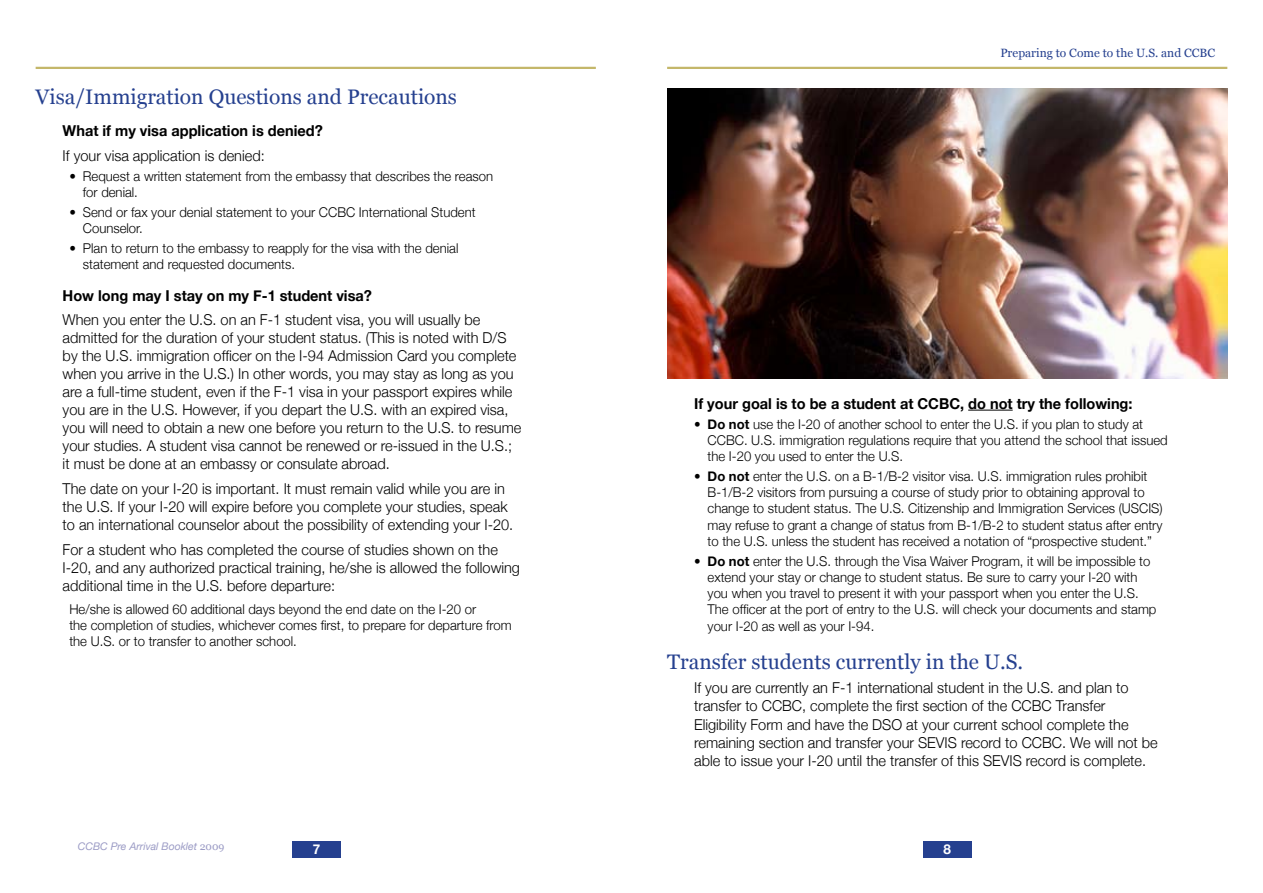
<style>
.page{position:relative;width:1263px;height:893px;background:#fff}
.page>*{position:absolute;margin:0;border:0;box-sizing:border-box;transform-origin:0 0}
.t1{font:21px "Georgia";color:#25408f}
.t2{font:300 15px/18px "Helvetica Neue";color:#000}
.t3{font:700 15px "Helvetica Neue";color:#000}
.t4{font:300 13.5px/16.2px "Helvetica Neue";color:#000}
.t5{font:700 13.5px "Helvetica Neue";color:#fff}
.t6{font:12px "Georgia";color:#25408f}
.t7{font:italic 10.5px "Helvetica Neue";color:#9b9bc5}
.s1{font-weight:700}
.s2{font-family:"Georgia";font-style:normal}
</style>
<div class="page">
<hr style="left:36px;top:67px;width:560px;height:2px;background:#c4b76a">
<div style="left:292px;top:841px;width:48px;height:16px;background:#25408f"></div>
<hr style="left:667px;top:67px;width:560px;height:2px;background:#c4b76a">
<div style="left:923px;top:841px;width:48px;height:16px;background:#25408f"></div>
<hr style="left:968px;top:410px;width:45px;height:1px;background:#000">
<img style="left:667px;top:89px;width:560px;height:289px">
<h1 class="t1" style="left:36px;top:84px;width:423px">Visa/Immigration Questions and Precautions</h1>
<p class="t3" style="left:63px;top:121px;width:262px">What if my visa application is denied?</p>
<p class="t2" style="left:63px;top:146px;width:204px">If your visa application is denied:</p>
<p class="t4" style="left:83px;top:167px;width:412px;text-indent:-14px">• Request a written statement from the embassy that describes the reason for denial.</p>
<p class="t4" style="left:83px;top:204px;width:394px;text-indent:-14px">• Send or fax your denial statement to your CCBC International Student<br>Counselor.</p>
<p class="t4" style="left:83px;top:240px;width:377px;text-indent:-14px">• Plan to return to the embassy to reapply for the visa with the denial statement and requested documents.</p>
<p class="t3" style="left:63px;top:286px;width:311px">How long may I stay on my F-1 student visa?</p>
<p class="t2" style="left:63px;top:311px;width:460px">When you enter the U.S. on an F-1 student visa, you will usually be admitted for the duration of your student status. (This is noted with D/S by the U.S. immigration officer on the I-94 Admission Card you complete when you arrive in the U.S.) In other words, you may stay as long as you are a full-time student, even if the F-1 visa in your passport expires while you are in the U.S. However, if you depart the U.S. with an expired visa, you will need to obtain a new one before you return to the U.S. to resume your studies. A student visa cannot be renewed or re-issued in the U.S.; it must be done at an embassy or consulate abroad.</p>
<p class="t2" style="left:63px;top:480px;width:452px">The date on your I-20 is important. It must remain valid while you are in the U.S. If your I-20 will expire before you complete your studies, speak to an international counselor about the possibility of extending your I-20.</p>
<p class="t2" style="left:63px;top:540px;width:459px">For a student who has completed the course of studies shown on the<br>I-20, and any authorized practical training, he/she is allowed the following additional time in the U.S. before departure:</p>
<p class="t4" style="left:69px;top:601px;width:444px">He/she is allowed 60 additional days beyond the end date on the I-20 or<br>the completion of studies, whichever comes first, to prepare for departure from the U.S. or to transfer to another school.</p>
<p class="t6" style="left:1000px;top:46px;width:216px">Preparing to Come to the U.S. and CCBC</p>
<p class="t3" style="left:694px;top:394px;width:440px">If your goal is to be a student at CCBC, do not try the following:</p>
<p class="t4" style="left:708px;top:415px;width:462px;text-indent:-14px">• <span class="s1">Do not</span> use the I-20 of another school to enter the U.S. if you plan to study at<br>CCBC. U.S. immigration regulations require that you attend the school that issued the I-20 you used to enter the U.S.</p>
<p class="t4" style="left:708px;top:468px;width:457px;text-indent:-14px">• <span class="s1">Do not</span> enter the U.S. on a B-1/B-2 visitor visa. U.S. immigration rules prohibit B-1/B-2 visitors from pursuing a course of study prior to obtaining approval to change to student status. The U.S. Citizenship and Immigration Services (USCIS) may refuse to grant a change of status from B-1/B-2 to student status after entry to the U.S. unless the student has received a notation of “prospective student.”</p>
<p class="t4" style="left:708px;top:553px;width:450px;text-indent:-14px">• <span class="s1">Do not</span> enter the U.S. through the Visa Waiver Program, it will be impossible to extend your stay or change to student status. Be sure to carry your I-20 with you when you travel to present it with your passport when you enter the U.S.<br>The officer at the port of entry to the U.S. will check your documents and stamp your I-20 as well as your I-94.</p>
<h1 class="t1" style="left:667px;top:649px;width:358px">Transfer students currently in the U.S.</h1>
<p class="t2" style="left:694px;top:679px;width:465px">If you are currently an F-1 international student in the U.S. and plan to transfer to CCBC, complete the first section of the CCBC Transfer Eligibility Form and have the DSO at your current school complete the remaining section and transfer your SEVIS record to CCBC. We will not be able to issue your I-20 until the transfer of this SEVIS record is complete.</p>
<p class="t7" style="left:78px;top:840px;width:148px">CCBC Pre Arrival Booklet <span class="s2">2009</span></p>
<p class="t5" style="left:313px;top:841px;width:9px">7</p>
<p class="t5" style="left:943px;top:841px;width:9px">8</p>
</div>
